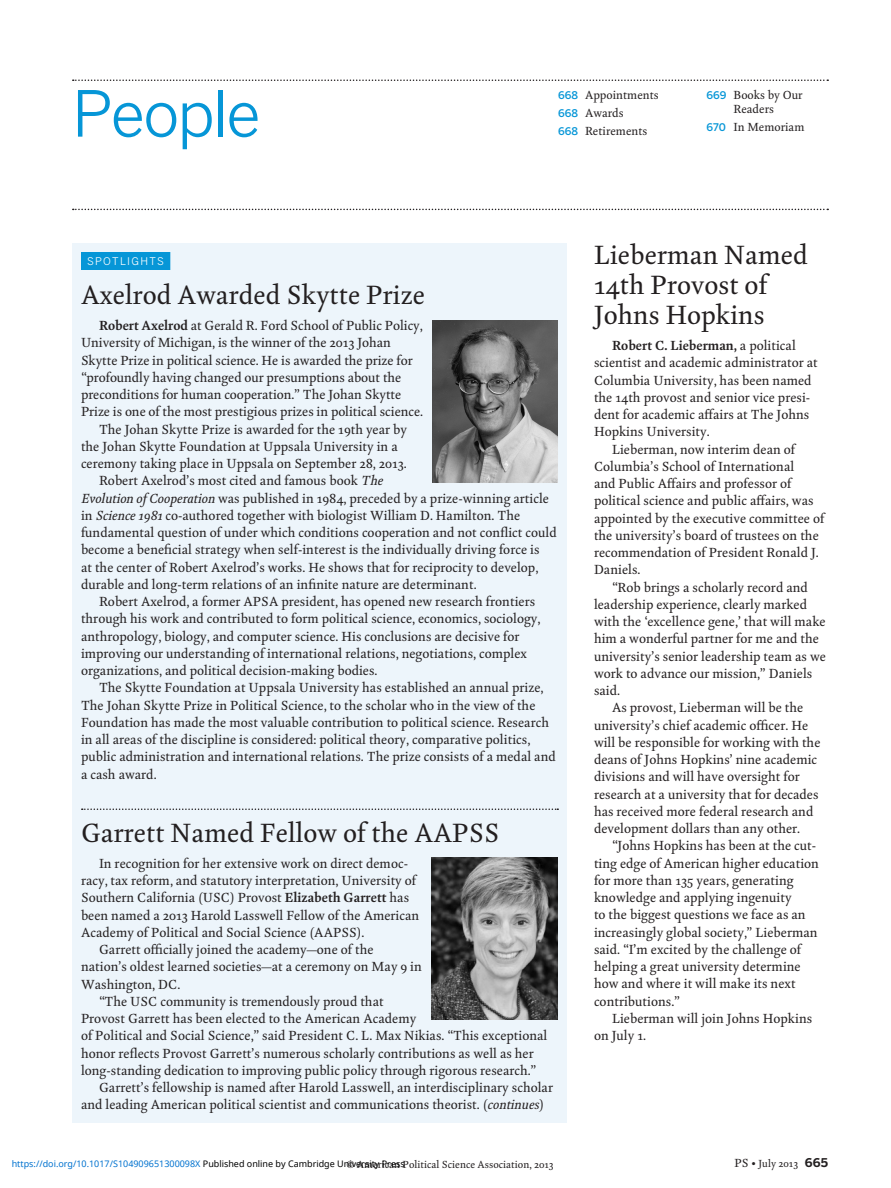
<style>
.page{position:relative;width:891px;height:1188px;background:#fff}
.page>*{position:absolute;margin:0;border:0;box-sizing:border-box;transform-origin:0 0}
.t1{font:63px "Benton Sans";color:#0696d7}
.t2{font:27px/30px "Kingfisher";color:#231f20}
.t3{font:13.5px "Kingfisher";color:#231f20}
.t4{font:700 13.5px "Kingfisher";color:#231f20}
.t5{font:12px/18px "Kingfisher";color:#231f20}
.t6{font:10.5px "Kingfisher";color:#231f20}
.t7{font:10.5px "Benton Sans";letter-spacing:.125em;color:#fff}
.t8{font:9px "Noto Sans";color:#0172cf}
.s1{font-family:"Benton Sans";font-weight:500;font-size:10.5px;color:#0696d7}
.s2{font-weight:700}
.s3{font-style:italic}
.s4{font-weight:400}
.s5{font-size:12px}
.s6{font-family:"Benton Sans";font-weight:700;font-size:12px}
.s7{color:#000}
</style>
<div class="page">
<svg style="left:73px;top:80px;width:755px;height:1px"></svg>
<svg style="left:73px;top:209px;width:755px;height:1px"></svg>
<div style="left:72px;top:243px;width:495px;height:880px;background:#edf5fb"></div>
<div style="left:81px;top:252px;width:89px;height:18px;background:#0696d7"></div>
<svg style="left:82px;top:808px;width:476px;height:2px"></svg>
<img style="left:432px;top:320px;width:126px;height:162px">
<img style="left:432px;top:857px;width:126px;height:163px">
<h1 class="t1" style="left:72px;top:76px;width:190px">People</h1>
<p class="t5" style="left:558px;top:86px;width:102px"><span class="s1">668</span> Appointments<br><span class="s1">668</span> Awards<br><span class="s1">668</span> Retirements</p>
<p class="t5" style="left:706px;top:88px;width:98px;line-height:13.5px;text-align:center"><span class="s1">669</span> Books by Our<br>Readers</p>
<p class="t5" style="left:706px;top:117px;width:99px"><span class="s1">670</span> In Memoriam</p>
<p class="t7" style="left:87px;top:255px;width:77px">Spotlights</p>
<h2 class="t2" style="left:81px;top:279px;width:346px">Axelrod Awarded Skytte Prize</h2>
<p class="t3" style="left:99px;top:316px;width:325px"><span class="s2">Robert Axelrod</span> at Gerald R. Ford School of Public Policy,</p>
<p class="t3" style="left:81px;top:333px;width:311px">University of Michigan, is the winner of the 2013 Johan</p>
<p class="t3" style="left:81px;top:350px;width:333px">Skytte Prize in political science. He is awarded the prize for</p>
<p class="t3" style="left:81px;top:368px;width:322px">“profoundly having changed our presumptions about the</p>
<p class="t3" style="left:81px;top:385px;width:322px">preconditions for human cooperation.” The Johan Skytte</p>
<p class="t3" style="left:81px;top:402px;width:344px">Prize is one of the most prestigious prizes in political science.</p>
<p class="t3" style="left:99px;top:419px;width:310px">The Johan Skytte Prize is awarded for the 19th year by</p>
<p class="t3" style="left:81px;top:437px;width:318px">the Johan Skytte Foundation at Uppsala University in a</p>
<p class="t3" style="left:81px;top:454px;width:327px">ceremony taking place in Uppsala on September 28, 2013.</p>
<p class="t3" style="left:99px;top:471px;width:286px">Robert Axelrod’s most cited and famous book <span class="s3">The</span></p>
<p class="t3" style="left:81px;top:488px;width:470px"><span class="s3">Evolution of Cooperation</span> was published in 1984, preceded by a prize-winning article</p>
<p class="t3" style="left:81px;top:506px;width:441px">in <span class="s3">Science 1981</span> co-authored together with biologist William D. Hamilton. The</p>
<p class="t3" style="left:81px;top:523px;width:477px">fundamental question of under which conditions cooperation and not conflict could</p>
<p class="t3" style="left:81px;top:540px;width:460px">become a beneficial strategy when self-interest is the individually driving force is</p>
<p class="t3" style="left:81px;top:557px;width:459px">at the center of Robert Axelrod’s works. He shows that for reciprocity to develop,</p>
<p class="t3" style="left:81px;top:575px;width:397px">durable and long-term relations of an infinite nature are determinant.</p>
<p class="t3" style="left:99px;top:592px;width:438px">Robert Axelrod, a former APSA president, has opened new research frontiers</p>
<p class="t3" style="left:81px;top:609px;width:461px">through his work and contributed to form political science, economics, sociology,</p>
<p class="t3" style="left:81px;top:627px;width:440px">anthropology, biology, and computer science. His conclusions are decisive for</p>
<p class="t3" style="left:81px;top:644px;width:448px">improving our understanding of international relations, negotiations, complex</p>
<p class="t3" style="left:81px;top:661px;width:298px">organizations, and political decision-making bodies.</p>
<p class="t3" style="left:99px;top:678px;width:446px">The Skytte Foundation at Uppsala University has established an annual prize,</p>
<p class="t3" style="left:81px;top:696px;width:456px">The Johan Skytte Prize in Political Science, to the scholar who in the view of the</p>
<p class="t3" style="left:81px;top:713px;width:470px">Foundation has made the most valuable contribution to political science. Research</p>
<p class="t3" style="left:81px;top:730px;width:451px">in all areas of the discipline is considered: political theory, comparative politics,</p>
<p class="t3" style="left:81px;top:747px;width:476px">public administration and international relations. The prize consists of a medal and</p>
<p class="t3" style="left:81px;top:765px;width:77px">a cash award.</p>
<h2 class="t2" style="left:81px;top:817px;width:420px">Garrett Named Fellow of the AAPSS</h2>
<p class="t3" style="left:99px;top:854px;width:311px">In recognition for her extensive work on direct democ-</p>
<p class="t3" style="left:81px;top:871px;width:337px">racy, tax reform, and statutory interpretation, University of</p>
<p class="t3" style="left:81px;top:888px;width:330px">Southern California (USC) Provost <span class="s2">Elizabeth Garrett</span> has</p>
<p class="t3" style="left:81px;top:905px;width:340px">been named a 2013 Harold Lasswell Fellow of the American</p>
<p class="t3" style="left:81px;top:923px;width:285px">Academy of Political and Social Science (AAPSS).</p>
<p class="t3" style="left:99px;top:940px;width:276px">Garrett officially joined the academy—one of the</p>
<p class="t3" style="left:81px;top:957px;width:342px">nation’s oldest learned societies—at a ceremony on May 9 in</p>
<p class="t3" style="left:81px;top:974px;width:101px">Washington, DC.</p>
<p class="t3" style="left:99px;top:992px;width:286px">“The USC community is tremendously proud that</p>
<p class="t3" style="left:81px;top:1009px;width:337px">Provost Garrett has been elected to the American Academy</p>
<p class="t3" style="left:81px;top:1026px;width:468px">of Political and Social Science,” said President C. L. Max Nikias. “This exceptional</p>
<p class="t3" style="left:81px;top:1043px;width:454px">honor reflects Provost Garrett’s numerous scholarly contributions as well as her</p>
<p class="t3" style="left:81px;top:1061px;width:457px">long-standing dedication to improving public policy through rigorous research.”</p>
<p class="t3" style="left:99px;top:1078px;width:456px">Garrett’s fellowship is named after Harold Lasswell, an interdisciplinary scholar</p>
<p class="t3" style="left:81px;top:1095px;width:465px">and leading American political scientist and communications theorist. (<span class="s3">continues</span>)</p>
<h2 class="t2" style="left:594px;top:239px;width:215px">Lieberman Named<br>14th Provost of<br>Johns Hopkins</h2>
<p class="t4" style="left:612px;top:336px;width:185px">Robert C. Lieberman, <span class="s4">a political</span></p>
<p class="t3" style="left:594px;top:353px;width:225px">scientist and academic administrator at</p>
<p class="t3" style="left:594px;top:371px;width:219px">Columbia University, has been named</p>
<p class="t3" style="left:594px;top:388px;width:218px">the 14th provost and senior vice presi-</p>
<p class="t3" style="left:594px;top:405px;width:217px">dent for academic affairs at The Johns</p>
<p class="t3" style="left:594px;top:422px;width:117px">Hopkins University.</p>
<p class="t3" style="left:612px;top:440px;width:185px">Lieberman, now interim dean of</p>
<p class="t3" style="left:594px;top:457px;width:202px">Columbia’s School of International</p>
<p class="t3" style="left:594px;top:474px;width:199px">and Public Affairs and professor of</p>
<p class="t3" style="left:594px;top:491px;width:221px">political science and public affairs, was</p>
<p class="t3" style="left:594px;top:509px;width:232px">appointed by the executive committee of</p>
<p class="t3" style="left:594px;top:526px;width:226px">the university’s board of trustees on the</p>
<p class="t3" style="left:594px;top:543px;width:226px">recommendation of President Ronald J.</p>
<p class="t3" style="left:594px;top:560px;width:48px">Daniels.</p>
<p class="t3" style="left:612px;top:578px;width:197px">“Rob brings a scholarly record and</p>
<p class="t3" style="left:594px;top:595px;width:215px">leadership experience, clearly marked</p>
<p class="t3" style="left:594px;top:612px;width:233px">with the ‘excellence gene,’ that will make</p>
<p class="t3" style="left:594px;top:629px;width:227px">him a wonderful partner for me and the</p>
<p class="t3" style="left:594px;top:647px;width:233px">university’s senior leadership team as we</p>
<p class="t3" style="left:594px;top:664px;width:220px">work to advance our mission,” Daniels</p>
<p class="t3" style="left:594px;top:681px;width:28px">said.</p>
<p class="t3" style="left:612px;top:698px;width:193px">As provost, Lieberman will be the</p>
<p class="t3" style="left:594px;top:716px;width:216px">university’s chief academic officer. He</p>
<p class="t3" style="left:594px;top:733px;width:228px">will be responsible for working with the</p>
<p class="t3" style="left:594px;top:750px;width:225px">deans of Johns Hopkins’ nine academic</p>
<p class="t3" style="left:594px;top:767px;width:207px">divisions and will have oversight for</p>
<p class="t3" style="left:594px;top:785px;width:226px">research at a university that for decades</p>
<p class="t3" style="left:594px;top:802px;width:221px">has received more federal research and</p>
<p class="t3" style="left:594px;top:819px;width:208px">development dollars than any other.</p>
<p class="t3" style="left:612px;top:836px;width:206px">“Johns Hopkins has been at the cut-</p>
<p class="t3" style="left:594px;top:854px;width:227px">ting edge of American higher education</p>
<p class="t3" style="left:594px;top:871px;width:201px">for more than 135 years, generating</p>
<p class="t3" style="left:594px;top:888px;width:199px">knowledge and applying ingenuity</p>
<p class="t3" style="left:594px;top:905px;width:213px">to the biggest questions we face as an</p>
<p class="t3" style="left:594px;top:923px;width:225px">increasingly global society,” Lieberman</p>
<p class="t3" style="left:594px;top:940px;width:209px">said. “I’m excited by the challenge of</p>
<p class="t3" style="left:594px;top:957px;width:208px">helping a great university determine</p>
<p class="t3" style="left:594px;top:974px;width:203px">how and where it will make its next</p>
<p class="t3" style="left:594px;top:992px;width:87px">contributions.”</p>
<p class="t3" style="left:612px;top:1009px;width:202px">Lieberman will join Johns Hopkins</p>
<p class="t3" style="left:594px;top:1026px;width:54px">on July 1.</p>
<p class="t6" style="left:346px;top:1157px;width:209px">© American Political Science Association, 2013</p>
<p class="t6" style="left:735px;top:1156px;width:95px"><span class="s5">PS •</span> July 2013 <span class="s6">665</span></p>
<p class="t8" style="left:12px;top:1157px;width:395px">https://doi.org/10.1017/S104909651300098X <span class="s7">Published online by Cambridge University Press</span></p>
</div>
